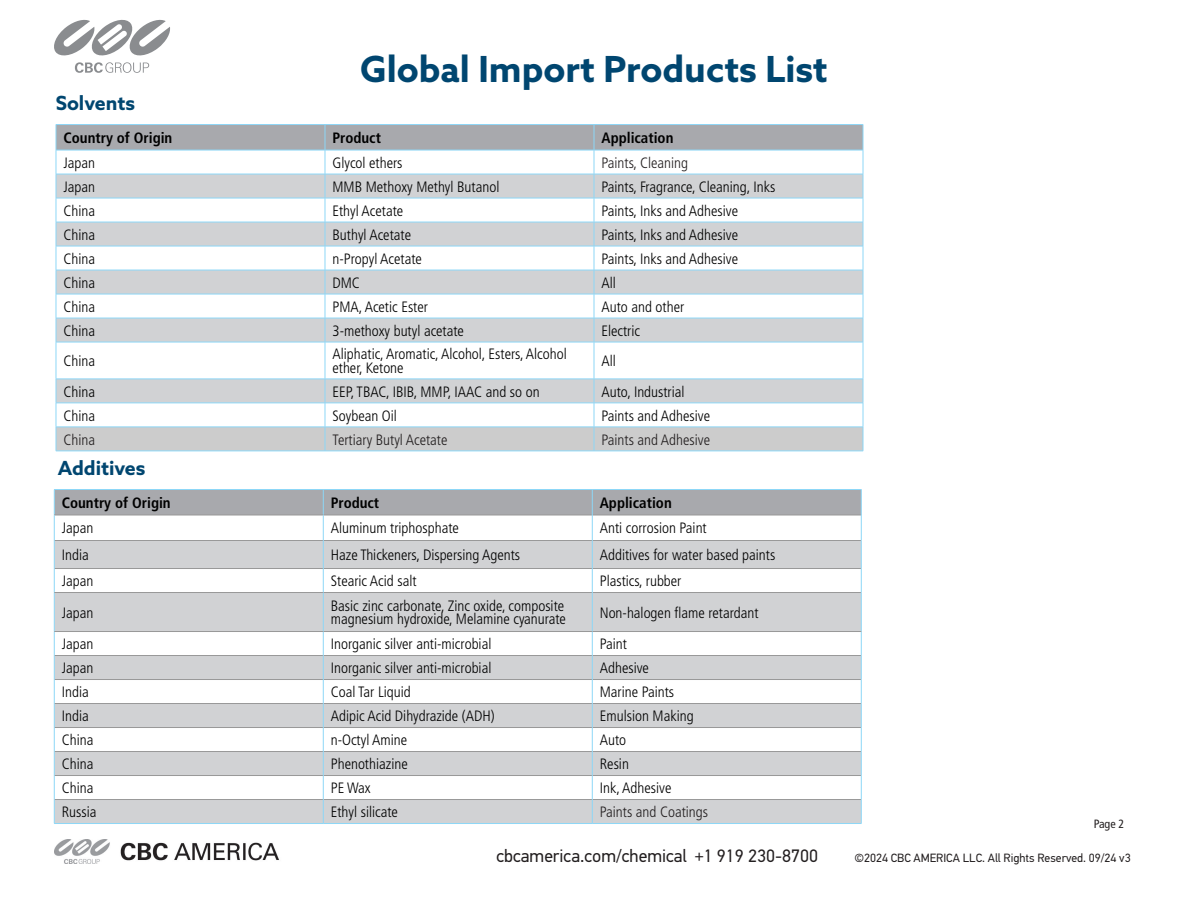
<style>
.page{position:relative;width:1188px;height:918px;background:#fff}
.page>*{position:absolute;margin:0;border:0;box-sizing:border-box;transform-origin:0 0}
.t1{font:700 36px "Azo Sans";color:#004670}
.t2{font:700 19.5px "Azo Sans";color:#004670}
.t3{font:18px "PF Din Text Pro";color:#231f20}
.t4{font:300 condensed 15px/13.5px "Frutiger";color:#000}
.t5{font:300 condensed 15px "Frutiger";color:#231f20}
.t6{font:700 condensed 15px "Frutiger";color:#000}
.t7{font:12px "PF Din Text Pro";color:#231f20}
.t8{font:condensed 12px "Frutiger LT Std";color:#231f20}
</style>
<div class="page">
<svg style="left:54px;top:20px;width:116px;height:53px"></svg>
<img style="left:54px;top:839px;width:225px;height:25px">
<svg style="left:55px;top:593px;width:806px;height:230px;fill:#d1d2d4"></svg>
<hr style="left:54px;top:655px;width:269px;height:1px;background:#999">
<hr style="left:323px;top:655px;width:269px;height:1px;background:#999">
<hr style="left:592px;top:655px;width:269px;height:1px;background:#999">
<hr style="left:54px;top:679px;width:269px;height:1px;background:#999">
<hr style="left:323px;top:679px;width:269px;height:1px;background:#999">
<hr style="left:592px;top:679px;width:269px;height:1px;background:#999">
<hr style="left:54px;top:703px;width:269px;height:1px;background:#999">
<hr style="left:323px;top:703px;width:269px;height:1px;background:#999">
<hr style="left:592px;top:703px;width:269px;height:1px;background:#999">
<hr style="left:54px;top:727px;width:269px;height:1px;background:#999">
<hr style="left:323px;top:727px;width:269px;height:1px;background:#999">
<hr style="left:592px;top:727px;width:269px;height:1px;background:#999">
<hr style="left:54px;top:751px;width:269px;height:1px;background:#999">
<hr style="left:323px;top:751px;width:269px;height:1px;background:#999">
<hr style="left:592px;top:751px;width:269px;height:1px;background:#999">
<hr style="left:54px;top:775px;width:269px;height:1px;background:#999">
<hr style="left:323px;top:775px;width:269px;height:1px;background:#999">
<hr style="left:592px;top:775px;width:269px;height:1px;background:#999">
<hr style="left:54px;top:799px;width:269px;height:1px;background:#999">
<hr style="left:323px;top:799px;width:269px;height:1px;background:#999">
<hr style="left:592px;top:799px;width:269px;height:1px;background:#999">
<hr style="left:54px;top:489px;width:269px;height:1px;background:#8dd7f7">
<hr style="left:323px;top:489px;width:269px;height:1px;background:#8dd7f7">
<hr style="left:592px;top:489px;width:269px;height:1px;background:#8dd7f7">
<hr style="left:54px;top:593px;width:1px;height:38px;background:#8dd7f7">
<hr style="left:323px;top:593px;width:1px;height:38px;background:#8dd7f7">
<hr style="left:592px;top:593px;width:1px;height:38px;background:#8dd7f7">
<hr style="left:861px;top:593px;width:1px;height:38px;background:#8dd7f7">
<hr style="left:54px;top:631px;width:269px;height:1px;background:#999">
<hr style="left:323px;top:631px;width:269px;height:1px;background:#999">
<hr style="left:592px;top:631px;width:269px;height:1px;background:#999">
<svg style="left:54px;top:632px;width:1px;height:191px"></svg>
<svg style="left:323px;top:632px;width:1px;height:191px"></svg>
<svg style="left:592px;top:632px;width:1px;height:191px"></svg>
<svg style="left:861px;top:632px;width:1px;height:191px"></svg>
<hr style="left:54px;top:823px;width:269px;height:1px;background:#8dd7f7">
<hr style="left:323px;top:823px;width:269px;height:1px;background:#8dd7f7">
<hr style="left:592px;top:823px;width:269px;height:1px;background:#8dd7f7">
<svg style="left:54px;top:490px;width:808px;height:103px"></svg>
<svg style="left:57px;top:343px;width:806px;height:36px"></svg>
<hr style="left:56px;top:124px;width:269px;height:1px;background:#8dd7f7">
<hr style="left:325px;top:124px;width:269px;height:1px;background:#8dd7f7">
<hr style="left:594px;top:124px;width:269px;height:1px;background:#8dd7f7">
<hr style="left:56px;top:342px;width:1px;height:37px;background:#8dd7f7">
<hr style="left:325px;top:342px;width:1px;height:37px;background:#8dd7f7">
<hr style="left:594px;top:342px;width:1px;height:37px;background:#8dd7f7">
<hr style="left:863px;top:342px;width:1px;height:37px;background:#8dd7f7">
<svg style="left:56px;top:379px;width:808px;height:72px"></svg>
<hr style="left:56px;top:451px;width:269px;height:1px;background:#8dd7f7">
<hr style="left:325px;top:451px;width:269px;height:1px;background:#8dd7f7">
<hr style="left:594px;top:451px;width:269px;height:1px;background:#8dd7f7">
<svg style="left:56px;top:125px;width:808px;height:217px"></svg>
<hr style="left:56px;top:342px;width:269px;height:1px;background:#8dd7f7">
<hr style="left:325px;top:342px;width:269px;height:1px;background:#8dd7f7">
<hr style="left:594px;top:342px;width:269px;height:1px;background:#8dd7f7">
<p class="t1" style="left:360px;top:45px;width:469px">Global Import Products List</p>
<p class="t2" style="left:56px;top:91px;width:81px">Solvents</p>
<p class="t6" style="left:63px;top:129px;width:110px">Country of Origin</p>
<p class="t6" style="left:332px;top:129px;width:50px">Product</p>
<p class="t6" style="left:602px;top:129px;width:73px">Application</p>
<p class="t4" style="left:63px;top:156px;width:33px">Japan</p>
<p class="t4" style="left:332px;top:156px;width:72px">Glycol ethers</p>
<p class="t5" style="left:602px;top:154px;width:88px">Paints, Cleaning</p>
<p class="t4" style="left:63px;top:180px;width:33px">Japan</p>
<p class="t4" style="left:332px;top:180px;width:168px">MMB Methoxy Methyl Butanol</p>
<p class="t4" style="left:602px;top:180px;width:175px">Paints, Fragrance, Cleaning, Inks</p>
<p class="t4" style="left:63px;top:204px;width:33px">China</p>
<p class="t4" style="left:332px;top:204px;width:72px">Ethyl Acetate</p>
<p class="t4" style="left:602px;top:204px;width:138px">Paints, Inks and Adhesive</p>
<p class="t4" style="left:63px;top:228px;width:33px">China</p>
<p class="t4" style="left:332px;top:228px;width:80px">Buthyl Acetate</p>
<p class="t4" style="left:602px;top:228px;width:138px">Paints, Inks and Adhesive</p>
<p class="t4" style="left:63px;top:252px;width:33px">China</p>
<p class="t4" style="left:332px;top:252px;width:91px">n-Propyl Acetate</p>
<p class="t4" style="left:602px;top:252px;width:138px">Paints, Inks and Adhesive</p>
<p class="t4" style="left:63px;top:276px;width:33px">China</p>
<p class="t4" style="left:332px;top:276px;width:29px">DMC</p>
<p class="t4" style="left:602px;top:276px;width:16px">All</p>
<p class="t4" style="left:63px;top:300px;width:33px">China</p>
<p class="t4" style="left:332px;top:300px;width:97px">PMA, Acetic Ester</p>
<p class="t4" style="left:602px;top:300px;width:84px">Auto and other</p>
<p class="t4" style="left:63px;top:324px;width:33px">China</p>
<p class="t4" style="left:332px;top:324px;width:133px">3-methoxy butyl acetate</p>
<p class="t4" style="left:602px;top:324px;width:40px">Electric</p>
<p class="t4" style="left:63px;top:354px;width:33px">China</p>
<p class="t4" style="left:332px;top:348px;width:236px">Aliphatic, Aromatic, Alcohol, Esters, Alcohol ether, Ketone</p>
<p class="t4" style="left:602px;top:354px;width:16px">All</p>
<p class="t4" style="left:63px;top:385px;width:33px">China</p>
<p class="t4" style="left:332px;top:385px;width:209px">EEP, TBAC, IBIB, MMP, IAAC and so on</p>
<p class="t4" style="left:602px;top:385px;width:85px">Auto, Industrial</p>
<p class="t4" style="left:63px;top:409px;width:33px">China</p>
<p class="t4" style="left:332px;top:409px;width:66px">Soybean Oil</p>
<p class="t4" style="left:602px;top:409px;width:110px">Paints and Adhesive</p>
<p class="t5" style="left:63px;top:431px;width:33px">China</p>
<p class="t5" style="left:332px;top:431px;width:117px">Tertiary Butyl Acetate</p>
<p class="t5" style="left:602px;top:431px;width:110px">Paints and Adhesive</p>
<p class="t2" style="left:58px;top:456px;width:89px">Additives</p>
<p class="t6" style="left:62px;top:494px;width:110px">Country of Origin</p>
<p class="t6" style="left:331px;top:494px;width:50px">Product</p>
<p class="t6" style="left:600px;top:494px;width:73px">Application</p>
<p class="t4" style="left:62px;top:522px;width:33px">Japan</p>
<p class="t4" style="left:331px;top:522px;width:130px">Aluminum triphosphate</p>
<p class="t4" style="left:600px;top:522px;width:108px">Anti corrosion Paint</p>
<p class="t4" style="left:62px;top:548px;width:28px">India</p>
<p class="t4" style="left:331px;top:548px;width:191px">Haze Thickeners, Dispersing Agents</p>
<p class="t4" style="left:600px;top:548px;width:177px">Additives for water based paints</p>
<p class="t4" style="left:62px;top:574px;width:33px">Japan</p>
<p class="t4" style="left:331px;top:574px;width:87px">Stearic Acid salt</p>
<p class="t4" style="left:600px;top:574px;width:83px">Plastics, rubber</p>
<p class="t4" style="left:62px;top:606px;width:33px">Japan</p>
<p class="t4" style="left:331px;top:599px;width:237px">Basic zinc carbonate, Zinc oxide, composite magnesium hydroxide, Melamine cyanurate</p>
<p class="t4" style="left:600px;top:606px;width:160px">Non-halogen flame retardant</p>
<p class="t4" style="left:62px;top:637px;width:33px">Japan</p>
<p class="t4" style="left:331px;top:637px;width:162px">Inorganic silver anti-microbial</p>
<p class="t4" style="left:600px;top:637px;width:29px">Paint</p>
<p class="t4" style="left:62px;top:661px;width:33px">Japan</p>
<p class="t4" style="left:331px;top:661px;width:162px">Inorganic silver anti-microbial</p>
<p class="t4" style="left:600px;top:661px;width:51px">Adhesive</p>
<p class="t4" style="left:62px;top:685px;width:28px">India</p>
<p class="t4" style="left:331px;top:685px;width:82px">Coal Tar Liquid</p>
<p class="t4" style="left:600px;top:685px;width:76px">Marine Paints</p>
<p class="t4" style="left:62px;top:709px;width:28px">India</p>
<p class="t4" style="left:331px;top:709px;width:165px">Adipic Acid Dihydrazide (ADH)</p>
<p class="t4" style="left:600px;top:709px;width:95px">Emulsion Making</p>
<p class="t4" style="left:62px;top:733px;width:33px">China</p>
<p class="t4" style="left:331px;top:733px;width:78px">n-Octyl Amine</p>
<p class="t4" style="left:600px;top:733px;width:28px">Auto</p>
<p class="t4" style="left:62px;top:757px;width:33px">China</p>
<p class="t4" style="left:331px;top:757px;width:78px">Phenothiazine</p>
<p class="t4" style="left:600px;top:757px;width:31px">Resin</p>
<p class="t4" style="left:62px;top:781px;width:33px">China</p>
<p class="t4" style="left:331px;top:781px;width:41px">PE Wax</p>
<p class="t4" style="left:600px;top:781px;width:73px">Ink, Adhesive</p>
<p class="t4" style="left:62px;top:805px;width:36px">Russia</p>
<p class="t4" style="left:331px;top:805px;width:69px">Ethyl silicate</p>
<p class="t5" style="left:600px;top:803px;width:110px">Paints and Coatings</p>
<p class="t8" style="left:1094px;top:817px;width:32px">Page 2</p>
<p class="t3" style="left:497px;top:845px;width:323px">cbcamerica.com/chemical +1 919 230-8700</p>
<p class="t7" style="left:854px;top:851px;width:278px">©2024 CBC AMERICA LLC. All Rights Reserved. 09/24 v3</p>
</div>
